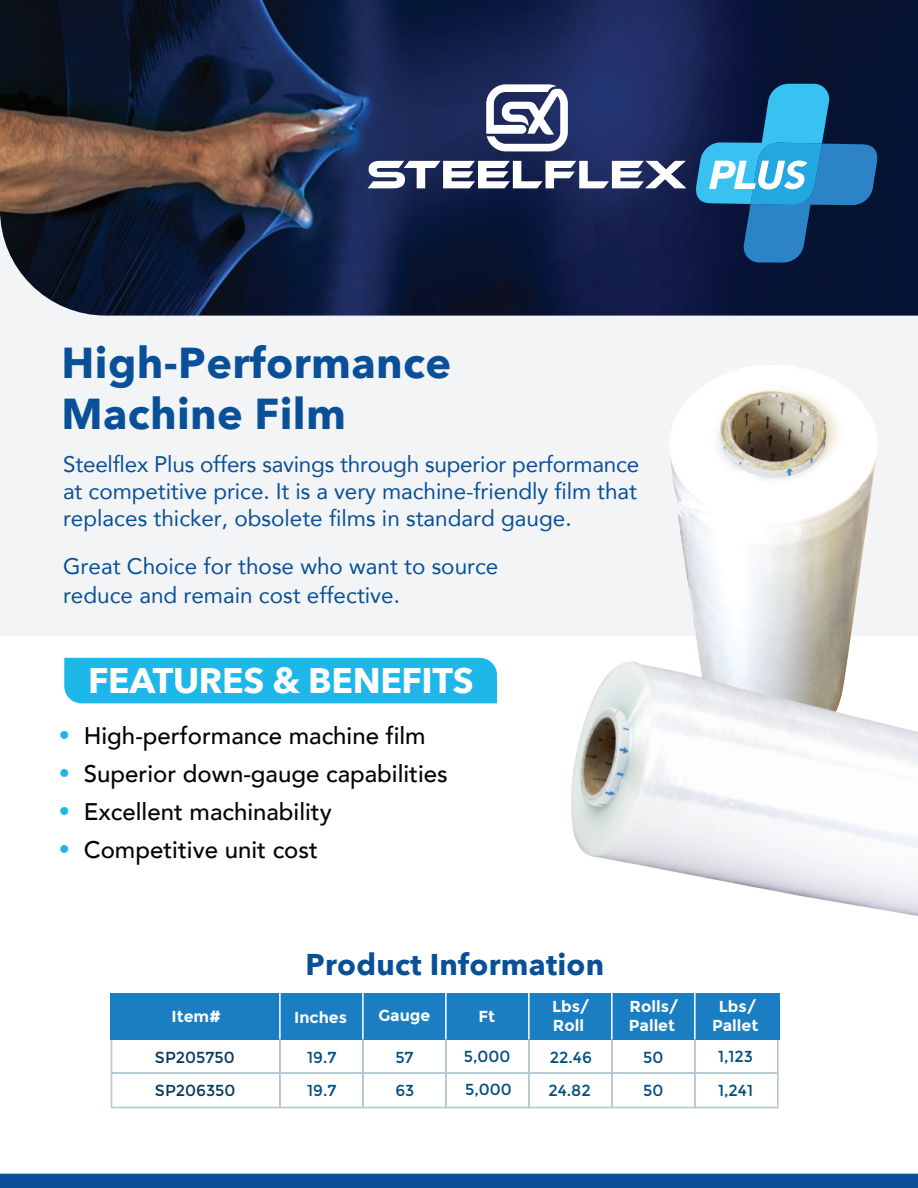
<style>
.page{position:relative;width:918px;height:1188px;background:#fff}
.page>*{position:absolute;margin:0;border:0;box-sizing:border-box;transform-origin:0 0}
.t1{font:700 43.2px/51.8px "Avenir Next";letter-spacing:.01em;color:#095098}
.t2{font:700 35.4px "Avenir Next";letter-spacing:-.01em;color:#fff}
.t3{font:700 30px "Avenir Next";letter-spacing:.01em;color:#095098}
.t4{font:700 28.5px/38.1px "Montserrat";color:#1eb7ea;text-align:justify}
.t5{font:500 24px/38px "Avenir";color:#050504}
.t6{font:22.5px/27px "Avenir";color:#095098;text-align:justify}
.t7{font:700 15.9px/19px "Montserrat";color:#fff}
.t8{font:15.9px/32.8px "Montserrat";color:#024d7f}
.t9{font:15.9px/32.8px "Montserrat";color:#083a5f}
.s1{font-family:"Montserrat";font-weight:700;font-size:28.5px;color:#1eb7ea}
</style>
<div class="page">
<div style="left:0;top:184px;width:918px;height:452px;background:#f3f4f5"></div>
<img style="left:0;top:0;width:918px;height:316px">
<div style="left:0;top:1174px;width:918px;height:14px;background:#095098"></div>
<svg style="left:0;top:1173px;width:918px;height:1px"></svg>
<img style="left:670px;top:365px;width:207px;height:111px">
<img style="left:439px;top:476px;width:479px;height:440px">
<svg style="left:486px;top:84px;width:82px;height:67px"></svg>
<svg style="left:368px;top:161px;width:319px;height:27px"></svg>
<svg style="left:694px;top:84px;width:185px;height:179px;background:#26628f"></svg>
<div style="left:64px;top:658px;width:433px;height:45px;background:#1eb7ea"></div>
<div style="left:279px;top:1038px;width:85px;height:36px;border:2px solid #b3c7d3"></div>
<div style="left:362px;top:1038px;width:85px;height:36px;border:2px solid #b3c7d3"></div>
<div style="left:445px;top:1038px;width:85px;height:36px;border:2px solid #b3c7d3"></div>
<div style="left:528px;top:1038px;width:85px;height:36px;border:2px solid #b3c7d3"></div>
<div style="left:611px;top:1038px;width:85px;height:36px;border:2px solid #b3c7d3"></div>
<div style="left:694px;top:1038px;width:85px;height:36px;border:2px solid #b3c7d3"></div>
<div style="left:111px;top:1072px;width:170px;height:36px;border:2px solid #b3c7d3"></div>
<div style="left:279px;top:1072px;width:85px;height:36px;border:2px solid #b3c7d3"></div>
<div style="left:362px;top:1072px;width:85px;height:36px;border:2px solid #b3c7d3"></div>
<div style="left:445px;top:1072px;width:85px;height:36px;border:2px solid #b3c7d3"></div>
<div style="left:528px;top:1072px;width:85px;height:36px;border:2px solid #b3c7d3"></div>
<div style="left:611px;top:1072px;width:85px;height:36px;border:2px solid #b3c7d3"></div>
<div style="left:694px;top:1072px;width:85px;height:36px;border:2px solid #b3c7d3"></div>
<div style="left:110px;top:993px;width:170px;height:47px;background:#1b7ec2"></div>
<div style="left:280px;top:993px;width:83px;height:47px;background:#1b7ec2"></div>
<div style="left:363px;top:993px;width:83px;height:47px;background:#1b7ec2"></div>
<div style="left:446px;top:993px;width:83px;height:47px;background:#1b7ec2"></div>
<div style="left:529px;top:993px;width:83px;height:47px;background:#1b7ec2"></div>
<div style="left:612px;top:993px;width:83px;height:47px;background:#1b7ec2"></div>
<div style="left:695px;top:993px;width:85px;height:47px;background:#1b7ec2"></div>
<hr style="left:279px;top:993px;width:2px;height:47px;background:#fff">
<hr style="left:362px;top:993px;width:2px;height:47px;background:#fff">
<hr style="left:445px;top:993px;width:2px;height:47px;background:#fff">
<hr style="left:528px;top:993px;width:2px;height:47px;background:#fff">
<hr style="left:611px;top:993px;width:2px;height:47px;background:#fff">
<hr style="left:694px;top:993px;width:2px;height:47px;background:#fff">
<h1 class="t1" style="left:62px;top:336px;width:391px">High-Performance<br>Machine Film</h1>
<p class="t6" style="left:63px;top:450px;width:578px">Steelflex Plus offers savings through superior performance at competitive price. It is a very machine-friendly film that replaces thicker, obsolete films in standard gauge.</p>
<p class="t6" style="left:63px;top:551px;width:437px;line-height:28.7px">Great Choice for those who want to source reduce and remain cost effective.</p>
<h2 class="t2" style="left:88px;top:650px;width:387px">FEATURES &amp; BENEFITS</h2>
<p class="t5" style="left:84px;top:716px;width:366px;text-indent:-26px"><span class="s1">•</span> High-performance machine film<br>Superior down-gauge capabilities<br>Excellent machinability<br>Competitive unit cost</p>
<p class="t4" style="left:58px;top:753px;width:14px">• • •</p>
<h3 class="t3" style="left:306px;top:938px;width:300px">Product Information</h3>
<p class="t7" style="left:171px;top:1007px;width:51px">Item#</p>
<p class="t7" style="left:294px;top:1008px;width:54px">Inches</p>
<p class="t7" style="left:378px;top:1006px;width:54px">Gauge</p>
<p class="t7" style="left:478px;top:1007px;width:18px">Ft</p>
<p class="t7" style="left:552px;top:997px;width:39px">Lbs/<br>Roll</p>
<p class="t7" style="left:629px;top:997px;width:51px">Rolls/<br>Pallet</p>
<p class="t7" style="left:712px;top:997px;width:48px;text-align:center">Lbs/<br>Pallet</p>
<p class="t9" style="left:155px;top:1041px;width:82px">SP205750<br>SP206350</p>
<p class="t8" style="left:307px;top:1041px;width:31px">19.7</p>
<p class="t8" style="left:395px;top:1041px;width:20px">57</p>
<p class="t8" style="left:464px;top:1041px;width:48px">5,000</p>
<p class="t8" style="left:550px;top:1041px;width:44px">22.46</p>
<p class="t8" style="left:643px;top:1041px;width:22px">50<br>50</p>
<p class="t8" style="left:718px;top:1041px;width:37px">1,123</p>
<p class="t8" style="left:307px;top:1074px;width:31px">19.7</p>
<p class="t8" style="left:395px;top:1074px;width:21px">63</p>
<p class="t8" style="left:465px;top:1073px;width:48px">5,000</p>
<p class="t8" style="left:548px;top:1074px;width:44px">24.82</p>
<p class="t8" style="left:718px;top:1074px;width:37px">1,241</p>
</div>
